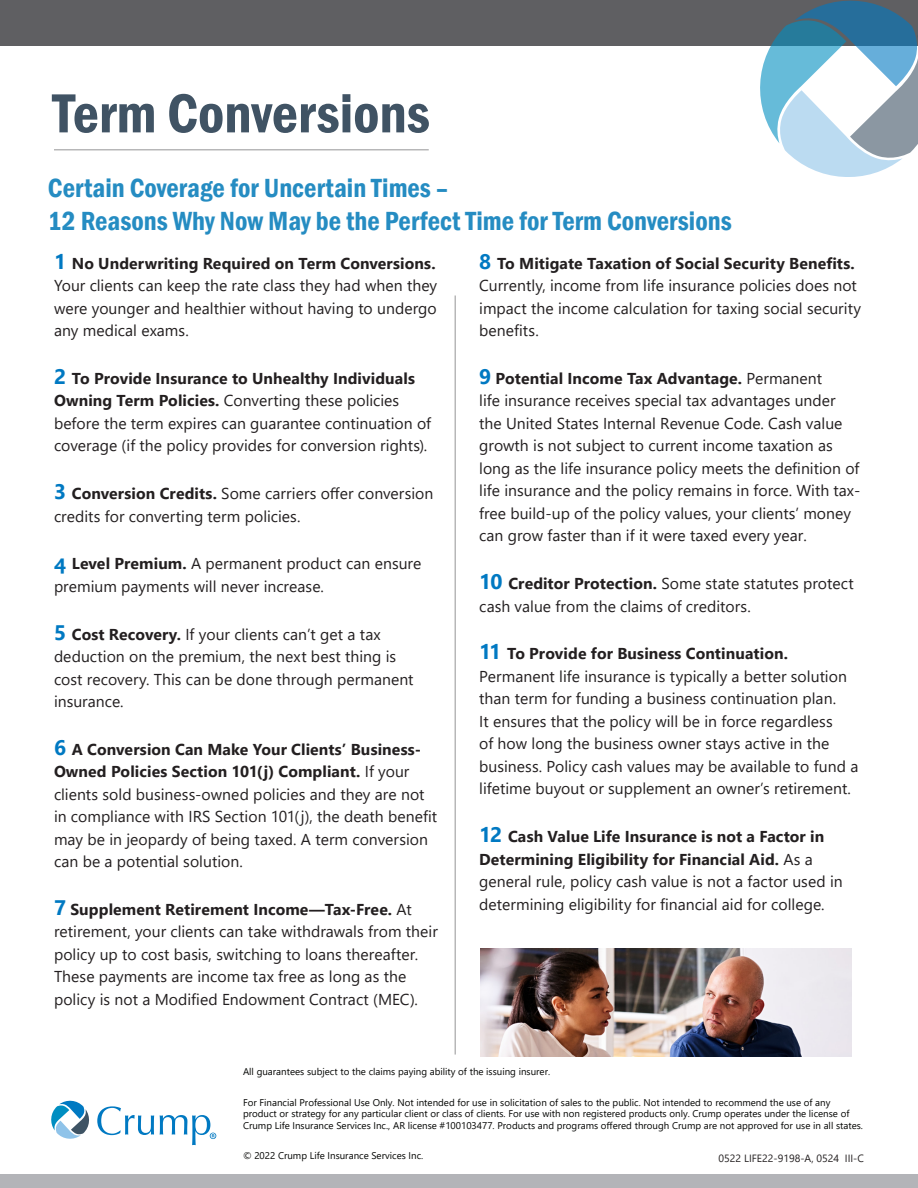
<style>
.page{position:relative;width:918px;height:1188px;background:#fff}
.page>*{position:absolute;margin:0;border:0;box-sizing:border-box;transform-origin:0 0}
.t1{font:600 condensed 57px "Franklin Gothic";color:#405364}
.t2{font:600 condensed 27px "Franklin Gothic";color:#258cc2}
.t3{font:15.75px/22.5px "Segoe UI";color:#231f20}
.t4{font:10.5px "Segoe UI";color:#231f20}
.t5{font:9.75px/11.7px "Segoe UI";color:#040503}
.s1{font-weight:700;font-size:21px;color:#0079c2}
.s2{font-weight:700}
</style>
<div class="page">
<svg style="left:97px;top:1106px;width:57px;height:29px"></svg>
<svg style="left:160px;top:1115px;width:56px;height:30px"></svg>
<svg style="left:51px;top:1101px;width:38px;height:38px"></svg>
<div style="left:0;top:0;width:918px;height:45px;background:#5f5f62"></div>
<svg style="left:760px;top:1px;width:158px;height:176px"></svg>
<div style="left:0;top:1174px;width:918px;height:14px;background:#b3b4b8"></div>
<hr style="left:54px;top:149px;width:375px;height:2px;background:#5f5f62">
<hr style="left:454px;top:296px;width:2px;height:759px;background:#5f5f62">
<img style="left:480px;top:948px;width:372px;height:108px">
<h1 class="t1" style="left:52px;top:75px;width:379px">Term Conversions</h1>
<p class="t2" style="left:48px;top:170px;width:402px">Certain Coverage for Uncertain Times –</p>
<p class="t2" style="left:48px;top:203px;width:685px">12 Reasons Why Now May be the Perfect Time for Term Conversions</p>
<p class="t3" style="left:54px;top:251px;width:385px;text-align:justify"><span class="s1">1</span> <span class="s2">No Underwriting Required on Term Conversions.<br></span>Your clients can keep the rate class they had when they were younger and healthier without having to undergo any medical exams.</p>
<p class="t3" style="left:54px;top:366px;width:379px"><span class="s1">2</span> <span class="s2">To Provide Insurance to Unhealthy Individuals Owning Term Policies.</span> Converting these policies before the term expires can guarantee continuation of coverage (if the policy provides for conversion rights).</p>
<p class="t3" style="left:54px;top:481px;width:381px"><span class="s1">3</span> <span class="s2">Conversion Credits.</span> Some carriers offer conversion credits for converting term policies.</p>
<p class="t3" style="left:54px;top:551px;width:369px"><span class="s1">4</span> <span class="s2">Level Premium.</span> A permanent product can ensure premium payments will never increase.</p>
<p class="t3" style="left:54px;top:621px;width:361px"><span class="s1">5</span> <span class="s2">Cost Recovery.</span> If your clients can’t get a tax deduction on the premium, the next best thing is cost recovery. This can be done through permanent insurance.</p>
<p class="t3" style="left:54px;top:737px;width:385px"><span class="s1">6</span> <span class="s2">A Conversion Can Make Your Clients’ Business-Owned Policies Section 101(j) Compliant.</span> If your clients sold business-owned policies and they are not in compliance with IRS Section 101(j), the death benefit may be in jeopardy of being taxed. A term conversion can be a potential solution.</p>
<p class="t3" style="left:54px;top:897px;width:385px"><span class="s1">7</span> <span class="s2">Supplement Retirement Income—Tax-Free.</span> At retirement, your clients can take withdrawals from their policy up to cost basis, switching to loans thereafter.<br>These payments are income tax free as long as the policy is not a Modified Endowment Contract (MEC).</p>
<p class="t3" style="left:479px;top:251px;width:384px"><span class="s1">8</span> <span class="s2">To Mitigate Taxation of Social Security Benefits.<br></span>Currently, income from life insurance policies does not impact the income calculation for taxing social security benefits.</p>
<p class="t3" style="left:479px;top:366px;width:383px"><span class="s1">9</span> <span class="s2">Potential Income Tax Advantage.</span> Permanent<br>life insurance receives special tax advantages under the United States Internal Revenue Code. Cash value growth is not subject to current income taxation as long as the life insurance policy meets the definition of life insurance and the policy remains in force. With tax&shy;free build-up of the policy values, your clients’ money can grow faster than if it were taxed every year.</p>
<p class="t3" style="left:479px;top:571px;width:376px"><span class="s1">10</span> <span class="s2">Creditor Protection.</span> Some state statutes protect cash value from the claims of creditors.</p>
<p class="t3" style="left:479px;top:641px;width:381px"><span class="s1">11</span> <span class="s2">To Provide for Business Continuation.<br></span>Permanent life insurance is typically a better solution than term for funding a business continuation plan.<br>It ensures that the policy will be in force regardless<br>of how long the business owner stays active in the business. Policy cash values may be available to fund a lifetime buyout or supplement an owner’s retirement.</p>
<p class="t3" style="left:479px;top:824px;width:365px"><span class="s1">12</span> <span class="s2">Cash Value Life Insurance is not a Factor in Determining Eligibility for Financial Aid.</span> As a general rule, policy cash value is not a factor used in determining eligibility for financial aid for college.</p>
<p class="t5" style="left:243px;top:1065px;width:309px">All guarantees subject to the claims paying ability of the issuing insurer.</p>
<p class="t5" style="left:243px;top:1095px;width:622px">For Financial Professional Use Only. Not intended for use in solicitation of sales to the public. Not intended to recommend the use of any product or strategy for any particular client or class of clients. For use with non registered products only. Crump operates under the license of<br>Crump Life Insurance Services Inc., AR license #100103477. Products and programs offered through Crump are not approved for use in all states.</p>
<p class="t5" style="left:243px;top:1149px;width:182px">© 2022 Crump Life Insurance Services Inc.</p>
<p class="t4" style="left:719px;top:1148px;width:147px">0522 LIFE22-9198-A, 0524 III-C</p>
</div>
